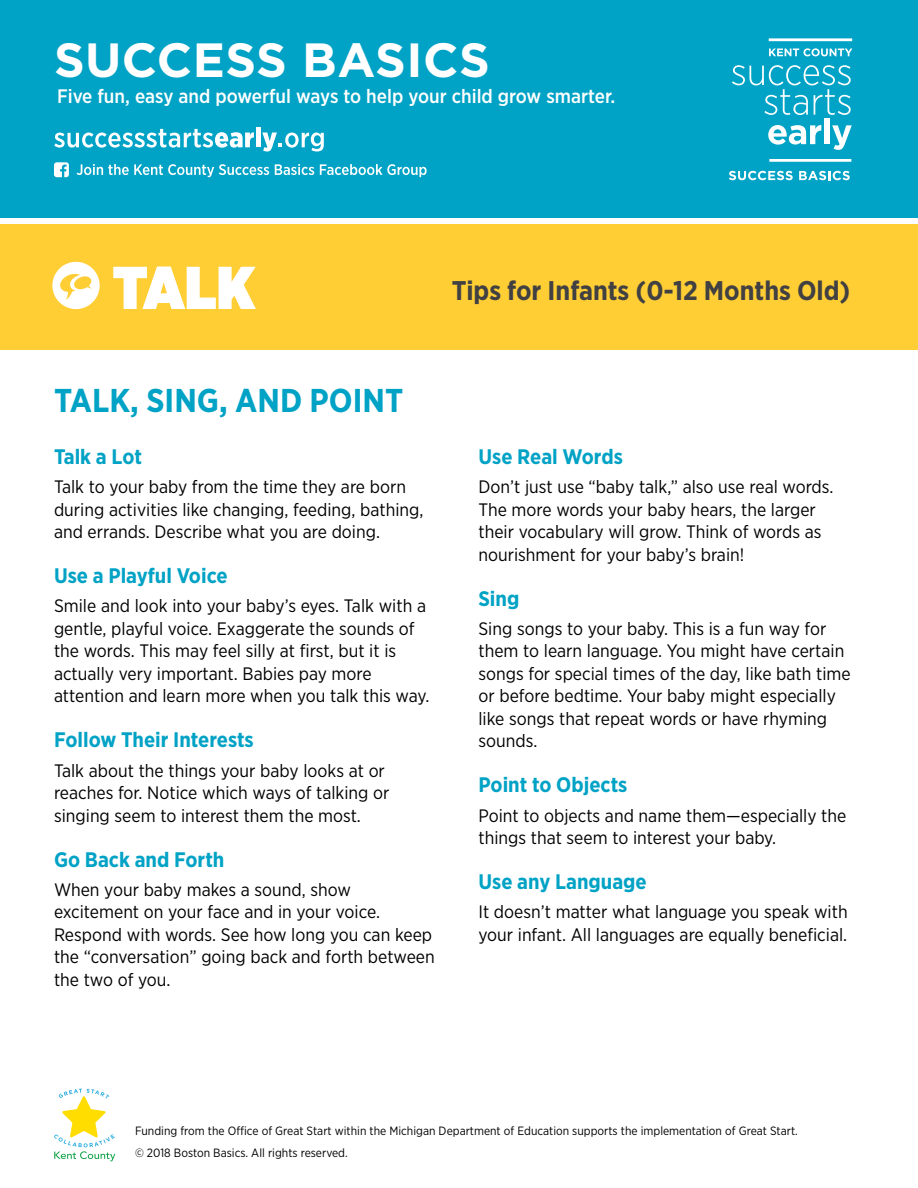
<style>
.page{position:relative;width:918px;height:1188px;background:#fff}
.page>*{position:absolute;margin:0;border:0;box-sizing:border-box;transform-origin:0 0}
.t1{font:700 48px "Gotham";letter-spacing:.01em;color:#fff}
.t2{font:700 33px "Gotham Narrow";color:#00a2c5}
.t3{font:700 27px "Gotham Narrow";color:#414042}
.t4{font:700 21px "Gotham Narrow";color:#00a2c5}
.t5{font:500 19.5px "Gotham Narrow";color:#fff}
.t6{font:18px/22.5px "Gotham Narrow";color:#000}
.t7{font:12px/22.5px "Gotham Narrow";color:#000}
</style>
<div class="page">
<div style="left:0;top:0;width:918px;height:218px;background:#00a2c5"></div>
<svg style="left:732px;top:65px;width:119px;height:50px"></svg>
<svg style="left:768px;top:125px;width:53px;height:20px"></svg>
<div style="left:824px;top:119px;width:6px;height:25px;background:#fff"></div>
<svg style="left:832px;top:125px;width:20px;height:25px"></svg>
<svg style="left:769px;top:48px;width:83px;height:8px"></svg>
<hr style="left:769px;top:38px;width:83px;height:3px;background:#fff">
<svg style="left:729px;top:171px;width:64px;height:9px"></svg>
<svg style="left:799px;top:171px;width:51px;height:9px"></svg>
<hr style="left:769px;top:159px;width:82px;height:3px;background:#fff">
<div style="left:0;top:224px;width:918px;height:125px;background:#ffce35"></div>
<svg style="left:113px;top:267px;width:143px;height:42px"></svg>
<svg style="left:52px;top:262px;width:48px;height:47px"></svg>
<svg style="left:54px;top:129px;width:200px;height:19px"></svg>
<div style="left:256px;top:128px;width:5px;height:19px;background:#fff"></div>
<svg style="left:262px;top:132px;width:62px;height:20px"></svg>
<svg style="left:54px;top:162px;width:15px;height:15px"></svg>
<svg style="left:77px;top:164px;width:192px;height:13px"></svg>
<svg style="left:275px;top:164px;width:39px;height:11px"></svg>
<svg style="left:320px;top:164px;width:107px;height:13px"></svg>
<svg style="left:54px;top:1089px;width:61px;height:72px"></svg>
<h1 class="t1" style="left:54px;top:31px;width:437px">SUCCESS BASICS</h1>
<p class="t5" style="left:57px;top:83px;width:560px">Five fun, easy and powerful ways to help your child grow smarter.</p>
<h3 class="t3" style="left:452px;top:273px;width:400px">Tips for Infants (0-12 Months Old)</h3>
<h2 class="t2" style="left:54px;top:380px;width:351px">TALK, SING, AND POINT</h2>
<p class="t4" style="left:54px;top:443px;width:90px">Talk a Lot</p>
<p class="t6" style="left:54px;top:475px;width:371px">Talk to your baby from the time they are born during activities like changing, feeding, bathing, and errands. Describe what you are doing.</p>
<p class="t4" style="left:54px;top:562px;width:175px">Use a Playful Voice</p>
<p class="t6" style="left:54px;top:594px;width:377px">Smile and look into your baby’s eyes. Talk with a gentle, playful voice. Exaggerate the sounds of the words. This may feel silly at first, but it is actually very important. Babies pay more attention and learn more when you talk this way.</p>
<p class="t4" style="left:54px;top:727px;width:201px">Follow Their Interests</p>
<p class="t6" style="left:54px;top:759px;width:337px">Talk about the things your baby looks at or reaches for. Notice which ways of talking or singing seem to interest them the most.</p>
<p class="t4" style="left:54px;top:846px;width:172px">Go Back and Forth</p>
<p class="t6" style="left:54px;top:878px;width:382px">When your baby makes a sound, show excitement on your face and in your voice.<br>Respond with words. See how long you can keep the “conversation” going back and forth between the two of you.</p>
<p class="t4" style="left:478px;top:443px;width:146px">Use Real Words</p>
<p class="t6" style="left:478px;top:475px;width:357px">Don’t just use “baby talk,” also use real words.<br>The more words your baby hears, the larger their vocabulary will grow. Think of words as nourishment for your baby’s brain!</p>
<p class="t4" style="left:478px;top:585px;width:42px">Sing</p>
<p class="t6" style="left:478px;top:617px;width:374px">Sing songs to your baby. This is a fun way for them to learn language. You might have certain songs for special times of the day, like bath time or before bedtime. Your baby might especially like songs that repeat words or have rhyming sounds.</p>
<p class="t4" style="left:478px;top:772px;width:151px">Point to Objects</p>
<p class="t6" style="left:478px;top:804px;width:370px">Point to objects and name them—especially the things that seem to interest your baby.</p>
<p class="t4" style="left:478px;top:868px;width:170px">Use any Language</p>
<p class="t6" style="left:478px;top:900px;width:371px">It doesn’t matter what language you speak with your infant. All languages are equally beneficial.</p>
<p class="t7" style="left:135px;top:1119px;width:664px">Funding from the Office of Great Start within the Michigan Department of Education supports the implementation of Great Start. © 2018 Boston Basics. All rights reserved.</p>
</div>
